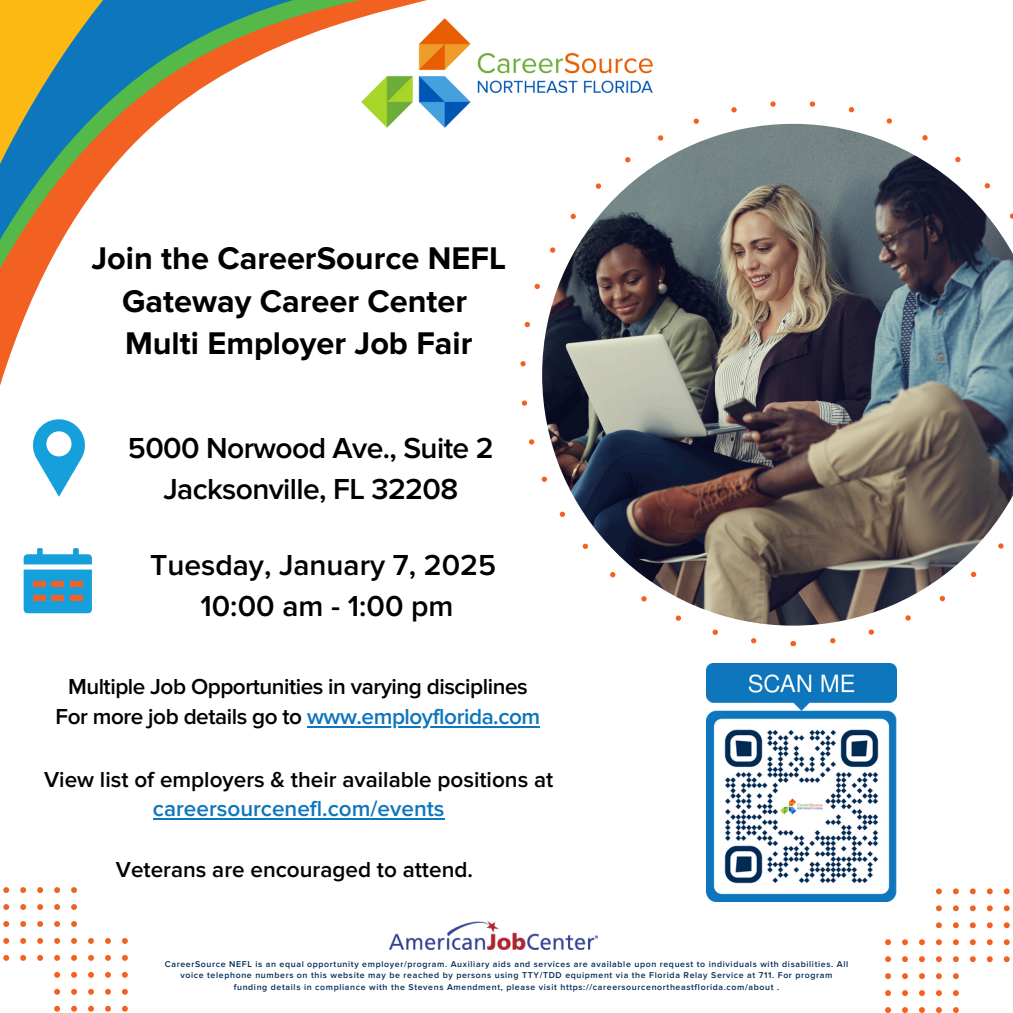
<style>
.page{position:relative;width:1013px;height:1013px;background:#fff}
.page>*{position:absolute;margin:0;border:0;box-sizing:border-box;transform-origin:0 0}
.t1{font:700 32.5px/42.2px "Proxima Nova";color:#000;text-align:center}
.t2{font:600 30px/40.2px "Proxima Nova";letter-spacing:-.02em;color:#000;text-align:center}
.t3{font:600 30px/41.2px "Proxima Nova";color:#000;text-align:center}
.t4{font:600 22.5px/29px "Proxima Nova";color:#000;text-align:center}
.t5{font:600 22.5px/30px "Proxima Nova";letter-spacing:-.02em;color:#000;text-align:center}
.t6{font:600 8.75px/11.6px "Proxima Nova";letter-spacing:.07em;color:#002b54;text-align:center}
.s1{color:#0d76bd}
</style>
<div class="page">
<svg style="left:0;top:0;width:737px;height:367px"></svg>
<svg style="left:790px;top:641px;width:6px;height:5px"></svg>
<svg style="left:848px;top:107px;width:6px;height:5px"></svg>
<svg style="left:712px;top:629px;width:6px;height:6px"></svg>
<svg style="left:731px;top:107px;width:5px;height:5px"></svg>
<svg style="left:693px;top:118px;width:6px;height:6px"></svg>
<svg style="left:534px;top:284px;width:6px;height:5px"></svg>
<svg style="left:830px;top:638px;width:5px;height:5px"></svg>
<svg style="left:868px;top:629px;width:6px;height:5px"></svg>
<svg style="left:770px;top:101px;width:5px;height:6px"></svg>
<svg style="left:520px;top:361px;width:5px;height:5px"></svg>
<svg style="left:524px;top:322px;width:6px;height:5px"></svg>
<svg style="left:809px;top:101px;width:6px;height:6px"></svg>
<svg style="left:886px;top:118px;width:6px;height:6px"></svg>
<svg style="left:529px;top:439px;width:5px;height:5px"></svg>
<svg style="left:522px;top:400px;width:5px;height:6px"></svg>
<svg style="left:751px;top:638px;width:5px;height:5px"></svg>
<img style="left:542px;top:124px;width:470px;height:501px">
<svg style="left:3px;top:887px;width:6px;height:6px"></svg>
<svg style="left:20px;top:887px;width:6px;height:6px"></svg>
<svg style="left:37px;top:887px;width:6px;height:6px"></svg>
<svg style="left:54px;top:887px;width:6px;height:6px"></svg>
<svg style="left:71px;top:887px;width:6px;height:6px"></svg>
<svg style="left:3px;top:904px;width:6px;height:6px"></svg>
<svg style="left:20px;top:904px;width:6px;height:6px"></svg>
<svg style="left:37px;top:904px;width:6px;height:6px"></svg>
<svg style="left:54px;top:904px;width:6px;height:6px"></svg>
<svg style="left:71px;top:904px;width:6px;height:6px"></svg>
<svg style="left:3px;top:921px;width:6px;height:5px"></svg>
<svg style="left:20px;top:921px;width:6px;height:5px"></svg>
<svg style="left:37px;top:921px;width:6px;height:5px"></svg>
<svg style="left:54px;top:921px;width:6px;height:5px"></svg>
<svg style="left:71px;top:921px;width:6px;height:5px"></svg>
<svg style="left:3px;top:938px;width:6px;height:5px"></svg>
<svg style="left:20px;top:938px;width:6px;height:5px"></svg>
<svg style="left:37px;top:938px;width:6px;height:5px"></svg>
<svg style="left:54px;top:938px;width:6px;height:5px"></svg>
<svg style="left:71px;top:938px;width:6px;height:5px"></svg>
<svg style="left:88px;top:938px;width:6px;height:5px"></svg>
<svg style="left:105px;top:938px;width:6px;height:5px"></svg>
<svg style="left:122px;top:938px;width:6px;height:5px"></svg>
<svg style="left:3px;top:955px;width:6px;height:5px"></svg>
<svg style="left:20px;top:955px;width:6px;height:5px"></svg>
<svg style="left:37px;top:955px;width:6px;height:5px"></svg>
<svg style="left:54px;top:955px;width:6px;height:5px"></svg>
<svg style="left:71px;top:955px;width:6px;height:5px"></svg>
<svg style="left:88px;top:955px;width:6px;height:5px"></svg>
<svg style="left:105px;top:955px;width:6px;height:5px"></svg>
<svg style="left:122px;top:955px;width:6px;height:5px"></svg>
<svg style="left:54px;top:972px;width:6px;height:5px"></svg>
<svg style="left:71px;top:972px;width:6px;height:5px"></svg>
<svg style="left:88px;top:972px;width:6px;height:5px"></svg>
<svg style="left:105px;top:972px;width:6px;height:5px"></svg>
<svg style="left:122px;top:972px;width:6px;height:5px"></svg>
<svg style="left:54px;top:988px;width:6px;height:6px"></svg>
<svg style="left:71px;top:988px;width:6px;height:6px"></svg>
<svg style="left:88px;top:988px;width:6px;height:6px"></svg>
<svg style="left:105px;top:988px;width:6px;height:6px"></svg>
<svg style="left:122px;top:988px;width:6px;height:6px"></svg>
<svg style="left:54px;top:1005px;width:6px;height:6px"></svg>
<svg style="left:71px;top:1005px;width:6px;height:6px"></svg>
<svg style="left:88px;top:1005px;width:6px;height:6px"></svg>
<svg style="left:105px;top:1005px;width:6px;height:6px"></svg>
<svg style="left:122px;top:1005px;width:6px;height:6px"></svg>
<svg style="left:885px;top:1007px;width:6px;height:5px"></svg>
<svg style="left:885px;top:990px;width:6px;height:6px"></svg>
<svg style="left:885px;top:973px;width:6px;height:6px"></svg>
<svg style="left:885px;top:956px;width:6px;height:6px"></svg>
<svg style="left:885px;top:939px;width:6px;height:6px"></svg>
<svg style="left:902px;top:1007px;width:6px;height:5px"></svg>
<svg style="left:902px;top:990px;width:6px;height:6px"></svg>
<svg style="left:902px;top:973px;width:6px;height:6px"></svg>
<svg style="left:902px;top:956px;width:6px;height:6px"></svg>
<svg style="left:902px;top:939px;width:6px;height:6px"></svg>
<svg style="left:919px;top:1007px;width:5px;height:5px"></svg>
<svg style="left:919px;top:990px;width:5px;height:6px"></svg>
<svg style="left:919px;top:973px;width:5px;height:6px"></svg>
<svg style="left:919px;top:956px;width:5px;height:6px"></svg>
<svg style="left:919px;top:939px;width:5px;height:6px"></svg>
<svg style="left:936px;top:1007px;width:5px;height:5px"></svg>
<svg style="left:936px;top:990px;width:5px;height:6px"></svg>
<svg style="left:936px;top:973px;width:5px;height:6px"></svg>
<svg style="left:936px;top:956px;width:5px;height:6px"></svg>
<svg style="left:936px;top:939px;width:5px;height:6px"></svg>
<svg style="left:936px;top:922px;width:5px;height:6px"></svg>
<svg style="left:936px;top:905px;width:5px;height:6px"></svg>
<svg style="left:936px;top:888px;width:5px;height:6px"></svg>
<svg style="left:953px;top:1007px;width:5px;height:5px"></svg>
<svg style="left:953px;top:990px;width:5px;height:6px"></svg>
<svg style="left:953px;top:973px;width:5px;height:6px"></svg>
<svg style="left:953px;top:956px;width:5px;height:6px"></svg>
<svg style="left:953px;top:939px;width:5px;height:6px"></svg>
<svg style="left:953px;top:922px;width:5px;height:6px"></svg>
<svg style="left:953px;top:905px;width:5px;height:6px"></svg>
<svg style="left:953px;top:888px;width:5px;height:6px"></svg>
<svg style="left:969px;top:956px;width:6px;height:6px"></svg>
<svg style="left:969px;top:939px;width:6px;height:6px"></svg>
<svg style="left:969px;top:922px;width:6px;height:6px"></svg>
<svg style="left:969px;top:905px;width:6px;height:6px"></svg>
<svg style="left:969px;top:888px;width:6px;height:6px"></svg>
<svg style="left:986px;top:956px;width:6px;height:6px"></svg>
<svg style="left:986px;top:939px;width:6px;height:6px"></svg>
<svg style="left:986px;top:922px;width:6px;height:6px"></svg>
<svg style="left:986px;top:905px;width:6px;height:6px"></svg>
<svg style="left:986px;top:888px;width:6px;height:6px"></svg>
<svg style="left:1003px;top:956px;width:6px;height:6px"></svg>
<svg style="left:1003px;top:939px;width:6px;height:6px"></svg>
<svg style="left:1003px;top:922px;width:6px;height:6px"></svg>
<svg style="left:1003px;top:905px;width:6px;height:6px"></svg>
<svg style="left:1003px;top:888px;width:6px;height:6px"></svg>
<svg style="left:24px;top:548px;width:68px;height:65px"></svg>
<div style="left:33px;top:581px;width:13px;height:6px;background:#f26122"></div>
<div style="left:51px;top:581px;width:13px;height:6px;background:#f26122"></div>
<div style="left:70px;top:581px;width:13px;height:6px;background:#f26122"></div>
<div style="left:33px;top:595px;width:13px;height:6px;background:#f26122"></div>
<div style="left:51px;top:595px;width:13px;height:6px;background:#f26122"></div>
<div style="left:70px;top:595px;width:13px;height:6px;background:#f26122"></div>
<svg style="left:33px;top:419px;width:52px;height:78px"></svg>
<img style="left:706px;top:663px;width:190px;height:238px">
<img style="left:343px;top:0;width:327px;height:145px">
<img style="left:389px;top:921px;width:208px;height:28px">
<hr style="left:307px;top:726px;width:233px;height:2px;background:#0d76bd">
<hr style="left:153px;top:818px;width:291px;height:1px;background:#0d76bd">
<h1 class="t1" style="left:91px;top:238px;width:416px">Join the CareerSource NEFL<br>Gateway Career Center<br>Multi Employer Job Fair</h1>
<h1 class="t2" style="left:128px;top:429px;width:367px">5000 Norwood Ave., Suite 2<br>Jacksonville, FL 32208</h1>
<p class="t3" style="left:150px;top:545px;width:347px">Tuesday, January 7, 2025<br>10:00 am - 1:00 pm</p>
<p class="t5" style="left:55px;top:672px;width:486px">Multiple Job Opportunities in varying disciplines<br>For more job details go to <span class="s1">www.employflorida.com</span></p>
<h1 class="t4" style="left:44px;top:765px;width:510px">View list of employers &amp; their available positions at <span class="s1">careersourcenefl.com/events</span></h1>
<p class="t4" style="left:116px;top:855px;width:358px">Veterans are encouraged to attend.</p>
<p class="t6" style="left:165px;top:958px;width:685px">CareerSource NEFL is an equal opportunity employer/program. Auxiliary aids and services are available upon request to individuals with disabilities. All voice telephone numbers on this website may be reached by persons using TTY/TDD equipment via the Florida Relay Service at 711. For program funding details in compliance with the Stevens Amendment, please visit https://careersourcenortheastflorida.com/about .</p>
</div>
